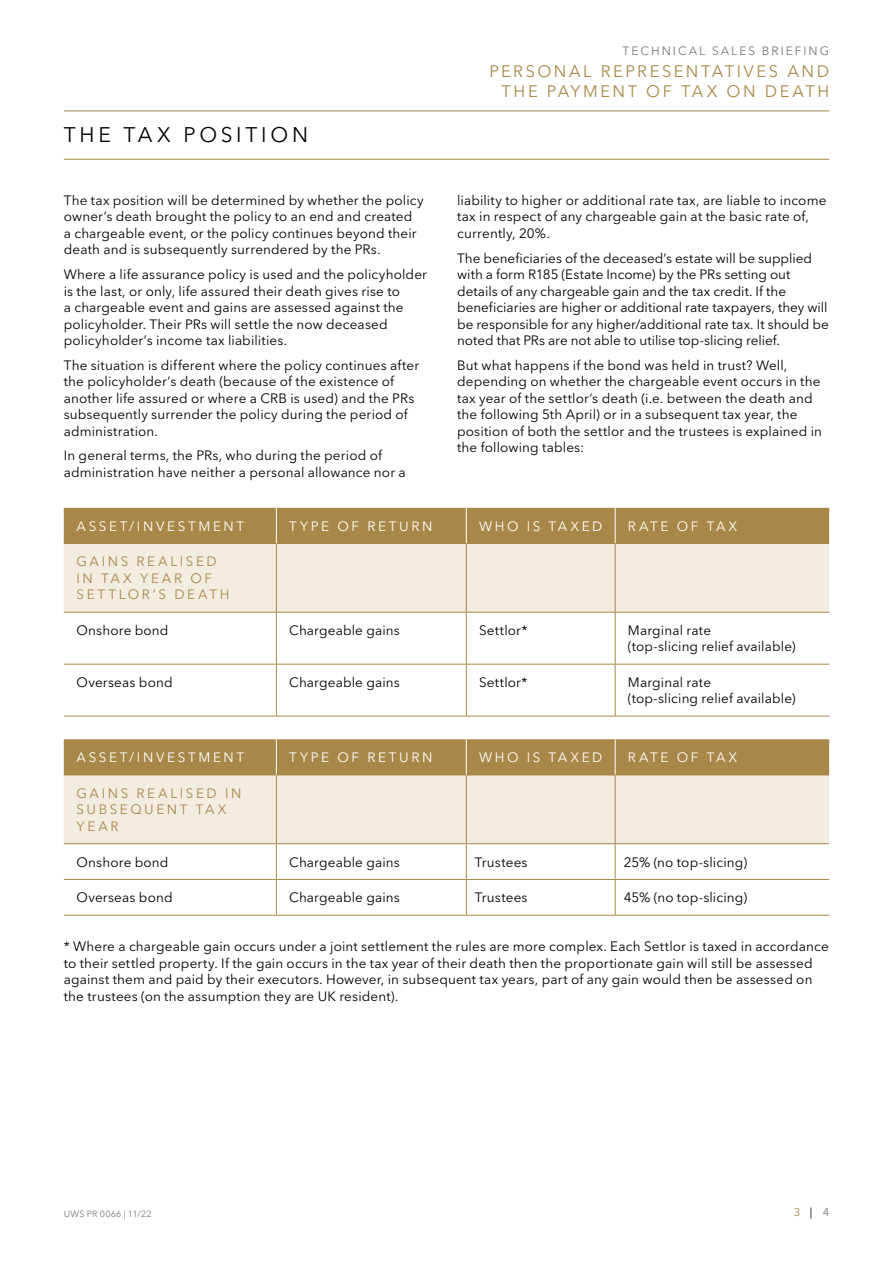
<style>
.page{position:relative;width:893px;height:1263px;background:#fff}
.page>*{position:absolute;margin:0;border:0;box-sizing:border-box;transform-origin:0 0}
.t1{font:21px "Avenir Next LT Pro";color:#000}
.t2{font:16.5px/19.8px "Avenir Next LT Pro";letter-spacing:.155em;color:#a88848;text-align:right}
.t3{font:13.5px/16.5px "Avenir Next LT Pro";letter-spacing:.01em;color:#000}
.t4{font:13.5px "Avenir Next LT Pro";letter-spacing:.195em;color:#fff}
.t5{font:13.5px "Avenir Next LT Pro";letter-spacing:.195em;color:#a88848}
.t6{font:12px "Avenir Next LT Pro";letter-spacing:.17em;color:#77787b}
.t7{font:11.25px "Avenir Next LT Pro";color:#a88848}
.t8{font:9px "Avenir Next LT Pro";letter-spacing:.02em;color:#77787b}
.s1{color:#000}
.s2{color:#77787b}
</style>
<div class="page">
<hr style="left:64px;top:111px;width:765px;height:1px;background:#a88848">
<hr style="left:64px;top:159px;width:765px;height:1px;background:#a88848">
<div style="left:64px;top:508px;width:765px;height:35px;background:#a88848"></div>
<div style="left:64px;top:544px;width:765px;height:68px;background:#f3ece1"></div>
<hr style="left:64px;top:543px;width:212px;height:1px;background:#a88848">
<hr style="left:276px;top:543px;width:190px;height:1px;background:#a88848">
<hr style="left:276px;top:544px;width:1px;height:68px;background:#a88848">
<hr style="left:466px;top:543px;width:149px;height:1px;background:#a88848">
<hr style="left:466px;top:544px;width:1px;height:68px;background:#a88848">
<hr style="left:615px;top:543px;width:214px;height:1px;background:#a88848">
<hr style="left:615px;top:544px;width:1px;height:68px;background:#a88848">
<hr style="left:64px;top:612px;width:212px;height:1px;background:#a88848">
<hr style="left:276px;top:612px;width:190px;height:1px;background:#a88848">
<hr style="left:276px;top:613px;width:1px;height:51px;background:#a88848">
<hr style="left:466px;top:612px;width:149px;height:1px;background:#a88848">
<hr style="left:466px;top:613px;width:1px;height:51px;background:#a88848">
<hr style="left:615px;top:612px;width:214px;height:1px;background:#a88848">
<hr style="left:615px;top:613px;width:1px;height:51px;background:#a88848">
<hr style="left:64px;top:664px;width:212px;height:1px;background:#a88848">
<hr style="left:276px;top:664px;width:190px;height:1px;background:#a88848">
<hr style="left:276px;top:664px;width:1px;height:52px;background:#a88848">
<hr style="left:466px;top:664px;width:149px;height:1px;background:#a88848">
<hr style="left:466px;top:664px;width:1px;height:52px;background:#a88848">
<hr style="left:615px;top:664px;width:214px;height:1px;background:#a88848">
<hr style="left:615px;top:664px;width:1px;height:52px;background:#a88848">
<hr style="left:276px;top:508px;width:1px;height:35px;background:#fff">
<hr style="left:466px;top:508px;width:1px;height:35px;background:#fff">
<hr style="left:615px;top:508px;width:1px;height:35px;background:#fff">
<hr style="left:64px;top:716px;width:212px;height:1px;background:#a88848">
<hr style="left:276px;top:716px;width:190px;height:1px;background:#a88848">
<hr style="left:466px;top:716px;width:149px;height:1px;background:#a88848">
<hr style="left:615px;top:716px;width:214px;height:1px;background:#a88848">
<div style="left:64px;top:739px;width:765px;height:36px;background:#a88848"></div>
<div style="left:64px;top:776px;width:765px;height:67px;background:#f3ece1"></div>
<hr style="left:64px;top:775px;width:212px;height:1px;background:#a88848">
<hr style="left:276px;top:775px;width:190px;height:1px;background:#a88848">
<hr style="left:276px;top:775px;width:1px;height:68px;background:#a88848">
<hr style="left:466px;top:775px;width:149px;height:1px;background:#a88848">
<hr style="left:466px;top:775px;width:1px;height:68px;background:#a88848">
<hr style="left:615px;top:775px;width:214px;height:1px;background:#a88848">
<hr style="left:615px;top:775px;width:1px;height:68px;background:#a88848">
<hr style="left:64px;top:843px;width:212px;height:1px;background:#a88848">
<hr style="left:276px;top:843px;width:190px;height:1px;background:#a88848">
<hr style="left:276px;top:844px;width:1px;height:35px;background:#a88848">
<hr style="left:466px;top:843px;width:149px;height:1px;background:#a88848">
<hr style="left:466px;top:844px;width:1px;height:35px;background:#a88848">
<hr style="left:615px;top:843px;width:214px;height:1px;background:#a88848">
<hr style="left:615px;top:844px;width:1px;height:35px;background:#a88848">
<hr style="left:64px;top:879px;width:212px;height:1px;background:#a88848">
<hr style="left:276px;top:879px;width:190px;height:1px;background:#a88848">
<hr style="left:276px;top:880px;width:1px;height:35px;background:#a88848">
<hr style="left:466px;top:879px;width:149px;height:1px;background:#a88848">
<hr style="left:466px;top:880px;width:1px;height:35px;background:#a88848">
<hr style="left:615px;top:879px;width:214px;height:1px;background:#a88848">
<hr style="left:615px;top:880px;width:1px;height:35px;background:#a88848">
<hr style="left:276px;top:739px;width:1px;height:36px;background:#fff">
<hr style="left:466px;top:739px;width:1px;height:36px;background:#fff">
<hr style="left:615px;top:739px;width:1px;height:36px;background:#fff">
<hr style="left:64px;top:915px;width:212px;height:1px;background:#a88848">
<hr style="left:276px;top:915px;width:190px;height:1px;background:#a88848">
<hr style="left:466px;top:915px;width:149px;height:1px;background:#a88848">
<hr style="left:615px;top:915px;width:214px;height:1px;background:#a88848">
<p class="t6" style="left:623px;top:44px;width:99px">TECHNICAL sales</p>
<p class="t6" style="left:762px;top:44px;width:67px">BRIEFING</p>
<h1 class="t1" style="left:64px;top:123px;width:31px">The</h1>
<h1 class="t1" style="left:124px;top:123px;width:32px">Tax</h1>
<h1 class="t1" style="left:184px;top:123px;width:32px">Position</h1>
<p class="t3" style="left:64px;top:192px;width:361px">The tax position will be determined by whether the policy owner’s death brought the policy to an end and created<br>a chargeable event, or the policy continues beyond their death and is subsequently surrendered by the PRs.</p>
<p class="t3" style="left:64px;top:266px;width:365px">Where a life assurance policy is used and the policyholder is the last, or only, life assured their death gives rise to<br>a chargeable event and gains are assessed against the policyholder. Their PRs will settle the now deceased policyholder’s income tax liabilities.</p>
<p class="t3" style="left:64px;top:357px;width:357px">The situation is different where the policy continues after the policyholder’s death (because of the existence of another life assured or where a CRB is used) and the PRs subsequently surrender the policy during the period of administration.</p>
<p class="t3" style="left:64px;top:447px;width:343px">In general terms, the PRs, who during the period of administration have neither a personal allowance nor a</p>
<p class="t2" style="left:489px;top:61px;width:341px">PERSONAL REPRESENTATIVES AND<br>THE PAYMENT OF TAX ON DEATH</p>
<p class="t3" style="left:457px;top:192px;width:371px">liability to higher or additional rate tax, are liable to income tax in respect of any chargeable gain at the basic rate of, currently, 20%.</p>
<p class="t3" style="left:457px;top:250px;width:373px">The beneficiaries of the deceased’s estate will be supplied with a form R185 (Estate Income) by the PRs setting out details of any chargeable gain and the tax credit. If the beneficiaries are higher or additional rate taxpayers, they will be responsible for any higher/additional rate tax. It should be noted that PRs are not able to utilise top-slicing relief.</p>
<p class="t3" style="left:457px;top:357px;width:366px">But what happens if the bond was held in trust? Well, depending on whether the chargeable event occurs in the tax year of the settlor’s death (i.e. between the death and the following 5th April) or in a subsequent tax year, the position of both the settlor and the trustees is explained in the following tables:</p>
<p class="t4" style="left:77px;top:518px;width:169px">ASSET/INVESTMENT</p>
<p class="t4" style="left:289px;top:518px;width:145px">TYPE OF RETU RN</p>
<p class="t4" style="left:479px;top:518px;width:125px">WHO IS TAXED</p>
<p class="t4" style="left:628px;top:518px;width:111px">RATE OF TAX</p>
<p class="t5" style="left:77px;top:554px;width:12px">Gains</p>
<p class="t5" style="left:137px;top:554px;width:11px">realised</p>
<p class="t5" style="left:77px;top:570px;width:8px">in</p>
<p class="t5" style="left:101px;top:570px;width:12px">tax</p>
<p class="t5" style="left:140px;top:570px;width:12px">year</p>
<p class="t5" style="left:190px;top:570px;width:12px">of</p>
<p class="t5" style="left:77px;top:587px;width:12px">settlor</p>
<p class="t5" style="left:153px;top:587px;width:34px">’s death</p>
<p class="t3" style="left:77px;top:622px;width:94px">Onshore bond</p>
<p class="t3" style="left:289px;top:622px;width:112px">Chargeable gains</p>
<p class="t3" style="left:479px;top:622px;width:50px">Settlor*</p>
<p class="t3" style="left:628px;top:622px;width:169px">Marginal rate<br>(top-slicing relief available)</p>
<p class="t3" style="left:77px;top:674px;width:98px">Overseas bond</p>
<p class="t3" style="left:289px;top:674px;width:112px">Chargeable gains</p>
<p class="t3" style="left:479px;top:674px;width:50px">Settlor*</p>
<p class="t3" style="left:628px;top:674px;width:169px">Marginal rate<br>(top-slicing relief available)</p>
<p class="t4" style="left:77px;top:749px;width:169px">ASSET/INVESTMENT</p>
<p class="t4" style="left:289px;top:749px;width:145px">TYPE OF RETU RN</p>
<p class="t4" style="left:479px;top:749px;width:125px">WHO IS TAXED</p>
<p class="t4" style="left:628px;top:749px;width:111px">RATE OF TAX</p>
<p class="t5" style="left:77px;top:785px;width:12px">Gains</p>
<p class="t5" style="left:137px;top:785px;width:11px">realised</p>
<p class="t5" style="left:225px;top:785px;width:8px">in</p>
<p class="t5" style="left:77px;top:802px;width:33px">subse</p>
<p class="t5" style="left:130px;top:802px;width:38px">quent</p>
<p class="t5" style="left:196px;top:802px;width:12px">tax</p>
<p class="t5" style="left:77px;top:818px;width:12px">year</p>
<p class="t3" style="left:77px;top:854px;width:94px">Onshore bond</p>
<p class="t3" style="left:289px;top:854px;width:112px">Chargeable gains</p>
<p class="t3" style="left:475px;top:854px;width:54px">Trustees</p>
<p class="t3" style="left:624px;top:854px;width:125px">25% (no top-slicing)</p>
<p class="t3" style="left:77px;top:889px;width:98px">Overseas bond</p>
<p class="t3" style="left:289px;top:889px;width:112px">Chargeable gains</p>
<p class="t3" style="left:475px;top:889px;width:54px">Trustees</p>
<p class="t3" style="left:624px;top:889px;width:125px">45% (no top-slicing)</p>
<p class="t3" style="left:64px;top:938px;width:766px">* Where a chargeable gain occurs under a joint settlement the rules are more complex. Each Settlor is taxed in accordance to their settled property. If the gain occurs in the tax year of their death then the proportionate gain will still be assessed against them and paid by their executors. However, in subsequent tax years, part of any gain would then be assessed on the trustees (on the assumption they are U K resident).</p>
<p class="t8" style="left:64px;top:1208px;width:89px">UWS PR 0066 | 11/22</p>
<p class="t7" style="left:794px;top:1205px;width:37px">3<span class="s1">|</span><span class="s2">4</span></p>
</div>
